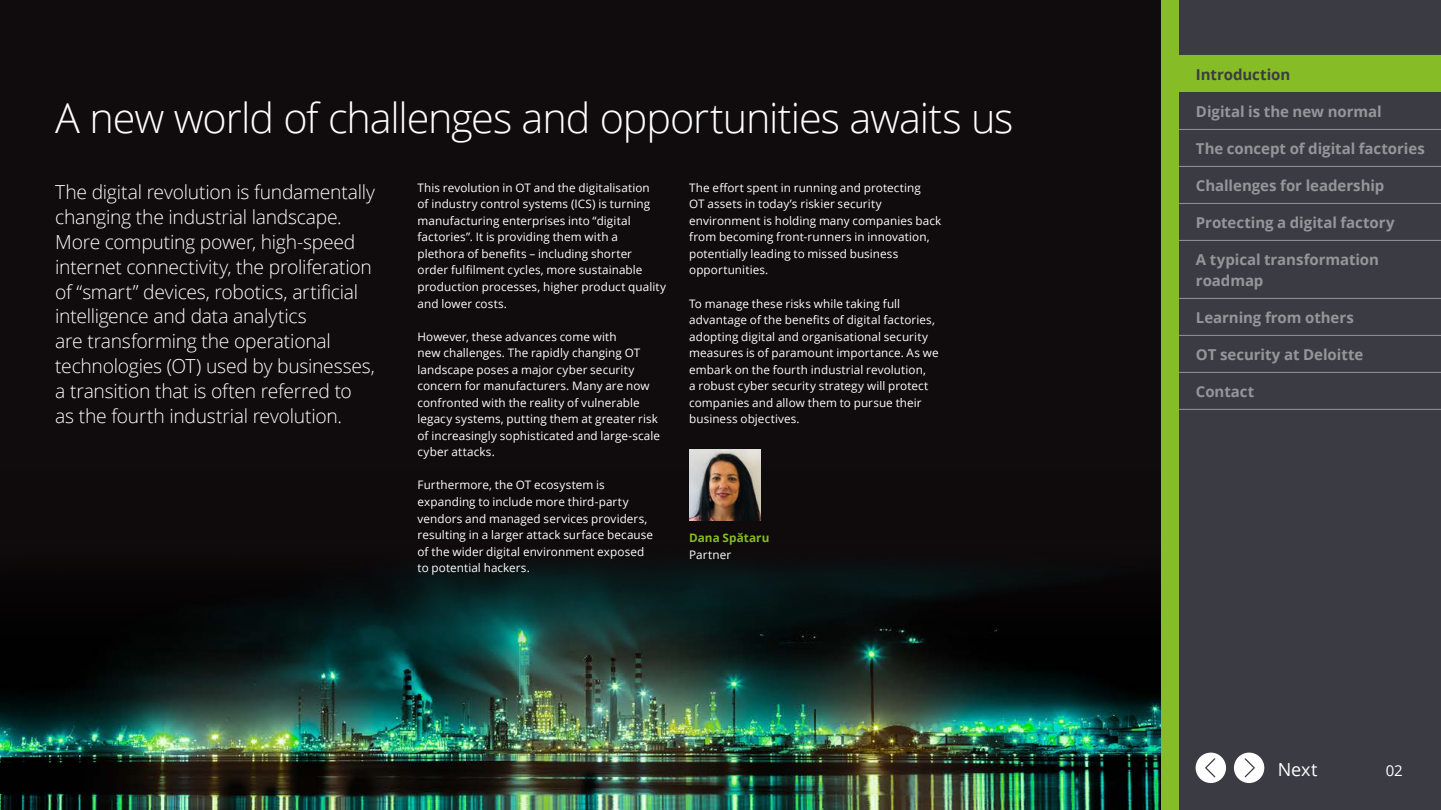
<style>
.page{position:relative;width:1441px;height:810px;background:#fff}
.page>*{position:absolute;margin:0;border:0;box-sizing:border-box;transform-origin:0 0}
.t1{font:300 41.4px "Open Sans";letter-spacing:-.025em;color:#fff}
.t2{font:300 19.35px/24.8px "Open Sans";letter-spacing:-.015em;color:#fff}
.t3{font:18px "Open Sans";color:#fff}
.t4{font:700 15px/21px "Open Sans";letter-spacing:-.005em;color:#94969a}
.t5{font:700 15px "Open Sans";letter-spacing:-.005em;color:#3b3c43}
.t6{font:15px "Open Sans";color:#fff}
.t7{font:11.7px/16.5px "Open Sans";letter-spacing:.005em;color:#fff}
.t8{font:700 11.7px "Open Sans";letter-spacing:.005em;color:#86bc25}
</style>
<div class="page">
<div style="left:1178px;top:0;width:262px;height:810px;background:#3b3c43"></div>
<div style="left:1160px;top:0;width:18px;height:810px;background:#86bc25"></div>
<div style="left:0;top:0;width:1160px;height:810px;background:#100b0c"></div>
<img style="left:0;top:471px;width:1160px;height:339px">
<svg style="left:1233px;top:753px;width:30px;height:30px"></svg>
<svg style="left:1195px;top:753px;width:30px;height:30px"></svg>
<div style="left:1178px;top:55px;width:262px;height:37px;background:#86bc25"></div>
<hr style="left:1178px;top:129px;width:262px;height:1px;background:#94969a">
<hr style="left:1178px;top:166px;width:262px;height:1px;background:#94969a">
<hr style="left:1178px;top:203px;width:262px;height:1px;background:#94969a">
<hr style="left:1178px;top:240px;width:262px;height:1px;background:#94969a">
<hr style="left:1178px;top:298px;width:262px;height:1px;background:#94969a">
<hr style="left:1178px;top:335px;width:262px;height:1px;background:#94969a">
<hr style="left:1178px;top:372px;width:262px;height:1px;background:#94969a">
<hr style="left:1178px;top:409px;width:262px;height:1px;background:#94969a">
<img style="left:689px;top:450px;width:71px;height:71px">
<h1 class="t1" style="left:55px;top:90px;width:959px">A new world of challenges and opportunities awaits us</h1>
<p class="t7" style="left:689px;top:179px;width:253px">The effort spent in running and protecting<br>OT assets in today’s riskier security environment is holding many companies back from becoming front-runners in innovation, potentially leading to missed business opportunities.</p>
<p class="t7" style="left:689px;top:295px;width:251px">To manage these risks while taking full advantage of the benefits of digital factories, adopting digital and organisational security measures is of paramount importance. As we embark on the fourth industrial revolution,<br>a robust cyber security strategy will protect companies and allow them to pursue their business objectives.</p>
<p class="t2" style="left:55px;top:179px;width:321px">The digital revolution is fundamentally changing the industrial landscape.<br>More computing power, high-speed internet connectivity, the proliferation of “smart” devices, robotics, artificial intelligence and data analytics<br>are transforming the operational technologies (OT) used by businesses, a transition that is often referred to as the fourth industrial revolution.</p>
<p class="t7" style="left:417px;top:179px;width:250px">This revolution in OT and the digitalisation<br>of industry control systems (ICS) is turning manufacturing enterprises into “digital factories”. It is providing them with a plethora of benefits – including shorter<br>order fulfilment cycles, more sustainable production processes, higher product quality and lower costs.</p>
<p class="t7" style="left:417px;top:328px;width:244px">However, these advances come with<br>new challenges. The rapidly changing OT landscape poses a major cyber security concern for manufacturers. Many are now confronted with the reality of vulnerable legacy systems, putting them at greater risk of increasingly sophisticated and large-scale cyber attacks.</p>
<p class="t7" style="left:417px;top:477px;width:237px">Furthermore, the OT ecosystem is expanding to include more third-party vendors and managed services providers, resulting in a larger attack surface because of the wider digital environment exposed to potential hackers.</p>
<p class="t8" style="left:689px;top:530px;width:82px">Dana Spătaru</p>
<p class="t7" style="left:689px;top:546px;width:43px">Partner</p>
<p class="t5" style="left:1195px;top:64px;width:96px">Introduction</p>
<p class="t4" style="left:1195px;top:100px;width:187px">Digital is the new normal</p>
<p class="t4" style="left:1195px;top:137px;width:230px">The concept of digital factories</p>
<p class="t4" style="left:1195px;top:174px;width:190px">Challenges for leadership</p>
<p class="t4" style="left:1195px;top:211px;width:200px">Protecting a digital factory</p>
<p class="t4" style="left:1195px;top:248px;width:184px">A typical transformation roadmap</p>
<p class="t4" style="left:1195px;top:306px;width:159px">Learning from others</p>
<p class="t4" style="left:1195px;top:343px;width:169px">OT security at Deloitte</p>
<p class="t4" style="left:1195px;top:380px;width:60px">Contact</p>
<h3 class="t3" style="left:1277px;top:757px;width:41px">Next</h3>
<p class="t6" style="left:1385px;top:760px;width:18px">02</p>
</div>
